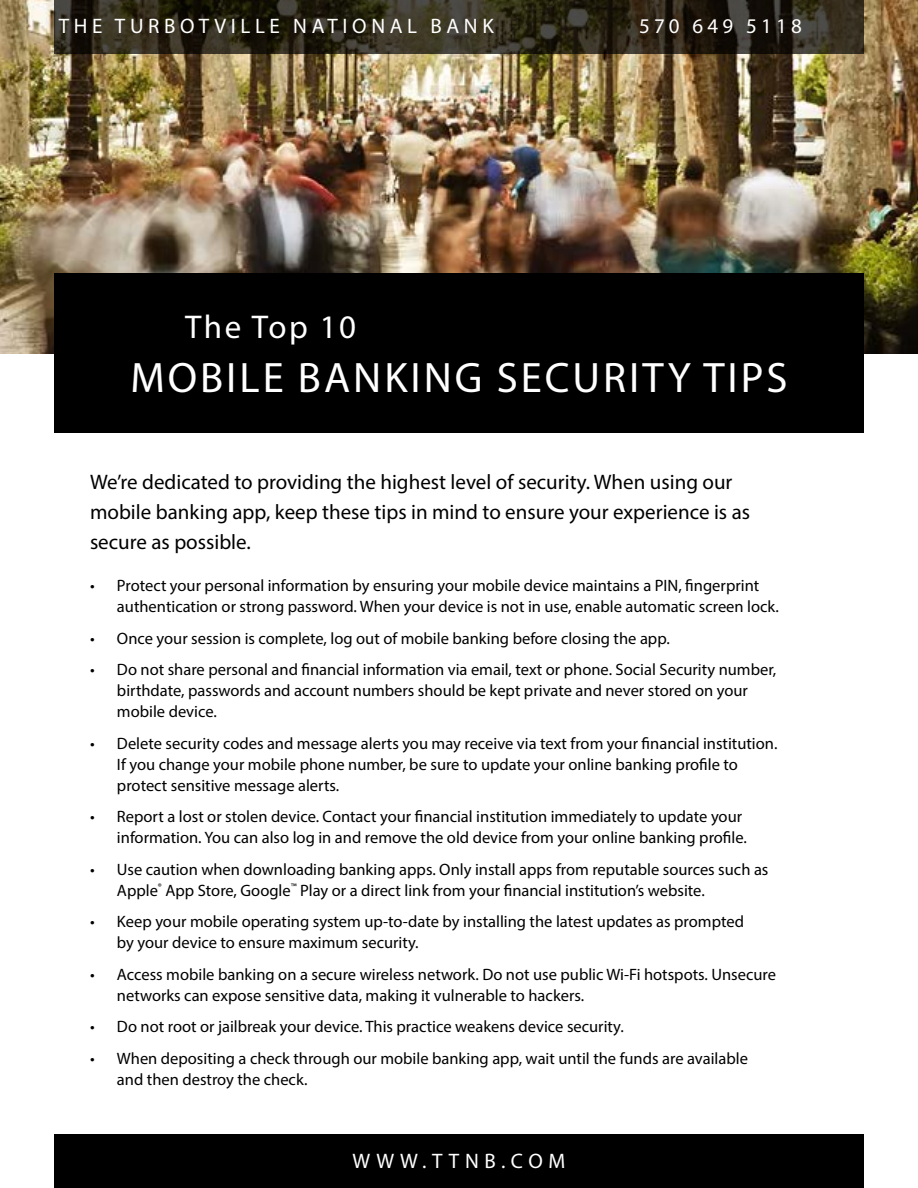
<style>
.page{position:relative;width:918px;height:1188px;background:#fff}
.page>*{position:absolute;margin:0;border:0;box-sizing:border-box;transform-origin:0 0}
.t1{font:42.75px "Myriad Pro";letter-spacing:.07em;color:#fff}
.t2{font:33px "Myriad Pro";letter-spacing:.075em;color:#fff}
.t3{font:21px/30px "Myriad Pro";color:#000}
.t4{font:21px "Myriad Pro";letter-spacing:.22em;color:#fff}
.t5{font:21px "Myriad Pro";letter-spacing:.27em;color:#fff}
.t6{font:21px "Myriad Pro";letter-spacing:.2em;color:#fff}
.t7{font:16.5px/21px "Myriad Pro";color:#000}
</style>
<div class="page">
<img style="left:0;top:0;width:918px;height:353px">
<div style="left:54px;top:273px;width:810px;height:160px;background:#000"></div>
<div style="left:54px;top:1134px;width:810px;height:54px;background:#000"></div>
<svg style="left:54px;top:0;width:810px;height:54px;background:#2c271a"></svg>
<p class="t4" style="left:59px;top:13px;width:436px">THE TURBOTVILLE NATIONAL BANK</p>
<p class="t6" style="left:639px;top:13px;width:164px">570 649 5118</p>
<h2 class="t2" style="left:185px;top:306px;width:172px">The Top 10</h2>
<h1 class="t1" style="left:130px;top:351px;width:659px">MOBILE BANKING SECURITY TIPS</h1>
<p class="t3" style="left:90px;top:467px;width:662px">We’re dedicated to providing the highest level of security. When using our mobile banking app, keep these tips in mind to ensure your experience is as secure as possible.</p>
<p class="t7" style="left:117px;top:575px;width:663px;text-indent:-27px">• Protect your personal information by ensuring your mobile device maintains a PIN, fingerprint authentication or strong password. When your device is not in use, enable automatic screen lock.</p>
<p class="t7" style="left:90px;top:627px;width:581px">• Once your session is complete, log out of mobile banking before closing the app.</p>
<p class="t7" style="left:117px;top:659px;width:661px;text-indent:-27px">• Do not share personal and financial information via email, text or phone. Social Security number, birthdate, passwords and account numbers should be kept private and never stored on your mobile device.</p>
<p class="t7" style="left:117px;top:732px;width:662px;text-indent:-27px">• Delete security codes and message alerts you may receive via text from your financial institution.<br>If you change your mobile phone number, be sure to update your online banking profile to protect sensitive message alerts.</p>
<p class="t7" style="left:90px;top:806px;width:658px;text-align:right">• Report a lost or stolen device. Contact your financial institution immediately to update your information. You can also log in and remove the old device from your online banking profile.</p>
<p class="t7" style="left:117px;top:858px;width:653px;text-indent:-27px">• Use caution when downloading banking apps. Only install apps from reputable sources such as<br>Apple<sup>®</sup> App Store, Google<sup>™</sup> Play or a direct link from your financial institution’s website.</p>
<p class="t7" style="left:117px;top:911px;width:629px;text-indent:-27px">• Keep your mobile operating system up-to-date by installing the latest updates as prompted by your device to ensure maximum security.</p>
<p class="t7" style="left:117px;top:963px;width:661px;text-indent:-27px">• Access mobile banking on a secure wireless network. Do not use public Wi-Fi hotspots. Unsecure networks can expose sensitive data, making it vulnerable to hackers.</p>
<p class="t7" style="left:90px;top:1016px;width:535px">• Do not root or jailbreak your device. This practice weakens device security.</p>
<p class="t7" style="left:117px;top:1047px;width:633px;text-indent:-27px">• When depositing a check through our mobile banking app, wait until the funds are available and then destroy the check.</p>
<p class="t5" style="left:353px;top:1148px;width:214px">WWW.TTNB.COM</p>
</div>
